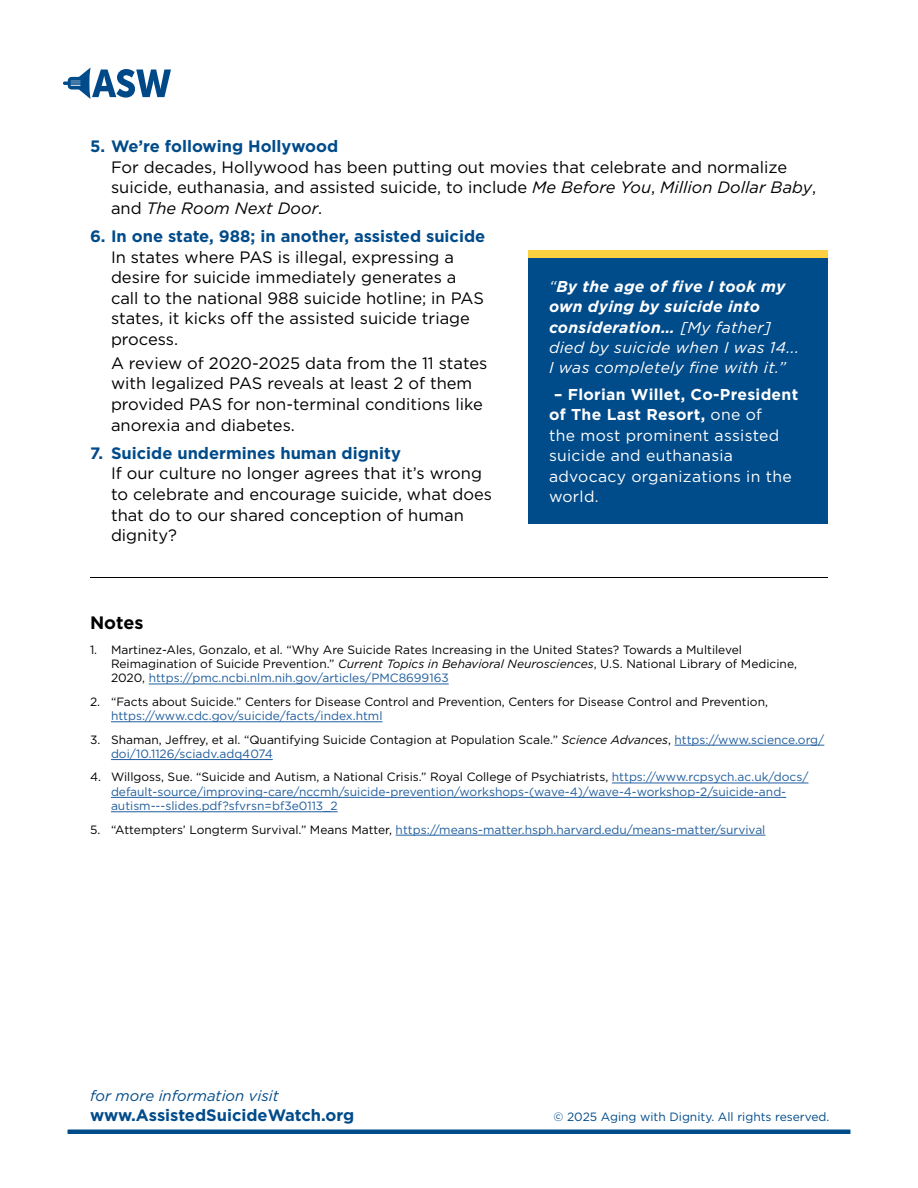
<style>
.page{position:relative;width:918px;height:1188px;background:#fff}
.page>*{position:absolute;margin:0;border:0;box-sizing:border-box;transform-origin:0 0}
.t1{font:700 18px "Gotham";color:#000}
.t2{font:16.5px/20.7px "Gotham";color:#000}
.t3{font:700 16.5px "Gotham";color:#004b8a}
.t4{font:15.75px/20.4px "Gotham";letter-spacing:.02em;color:#fff}
.t5{font:italic 15.75px/20.4px "Gotham";letter-spacing:.02em;color:#fff}
.t6{font:italic 15px "Gotham";color:#004b8a}
.t7{font:12px/14.4px "Gotham";color:#000}
.t8{font:12px/14.4px "Gotham";color:#215e9e}
.t9{font:12px "Gotham";color:#004b8a}
.s1{font-style:italic}
.s2{font-weight:700}
.s3{color:#215e9e}
.s4{color:#000}
</style>
<div class="page">
<div style="left:528px;top:250px;width:300px;height:8px;background:#fdd041"></div>
<div style="left:528px;top:258px;width:300px;height:265px;background:#004b8a"></div>
<svg style="left:63px;top:68px;width:108px;height:31px"></svg>
<hr style="left:149px;top:684px;width:300px;height:1px;background:#215e9e">
<hr style="left:111px;top:722px;width:272px;height:1px;background:#215e9e">
<hr style="left:675px;top:745px;width:149px;height:1px;background:#215e9e">
<hr style="left:111px;top:759px;width:162px;height:1px;background:#215e9e">
<hr style="left:612px;top:783px;width:196px;height:1px;background:#215e9e">
<hr style="left:111px;top:797px;width:675px;height:1px;background:#215e9e">
<hr style="left:111px;top:812px;width:227px;height:1px;background:#215e9e">
<hr style="left:396px;top:835px;width:369px;height:1px;background:#215e9e">
<hr style="left:90px;top:577px;width:738px;height:1px;background:#000">
<hr style="left:68px;top:1130px;width:782px;height:4px;background:#004b8a">
<p class="t3" style="left:90px;top:137px;width:250px">5. We’re following Hollywood</p>
<p class="t2" style="left:111px;top:156px;width:707px">For decades, Hollywood has been putting out movies that celebrate and normalize suicide, euthanasia, and assisted suicide, to include <span class="s1">Me Before You</span>, <span class="s1">Million Dollar Baby</span>, and <span class="s1">The Room Next Door</span>.</p>
<p class="t3" style="left:90px;top:227px;width:397px">6. In one state, 988; in another, assisted suicide</p>
<p class="t2" style="left:111px;top:246px;width:374px">In states where PAS is illegal, expressing a desire for suicide immediately generates a call to the national 988 suicide hotline; in PAS states, it kicks off the assisted suicide triage process.</p>
<p class="t2" style="left:111px;top:352px;width:378px">A review of 2020-2025 data from the 11 states with legalized PAS reveals at least 2 of them provided PAS for non-terminal conditions like anorexia and diabetes.</p>
<p class="t3" style="left:90px;top:443px;width:312px">7. Suicide undermines human dignity</p>
<p class="t2" style="left:111px;top:463px;width:383px">If our culture no longer agrees that it’s wrong to celebrate and encourage suicide, what does that do to our shared conception of human dignity?</p>
<p class="t5" style="left:549px;top:275px;width:252px">“<span class="s2">By the age of five I took my own dying by suicide into consideration…</span> [My father] died by suicide when I was 14...<br>I was completely fine with it.”</p>
<p class="t4" style="left:549px;top:384px;width:251px;text-indent:5px"><span class="s2">– Florian Willet, Co-President of The Last Resort,</span> one of<br>the most prominent assisted suicide and euthanasia advocacy organizations in the world.</p>
<p class="t1" style="left:90px;top:612px;width:55px">Notes</p>
<p class="t7" style="left:111px;top:642px;width:687px;text-indent:-21px">1. Martinez-Ales, Gonzalo, et al. “Why Are Suicide Rates Increasing in the United States? Towards a Multilevel<br>Reimagination of Suicide Prevention.” <span class="s1">Current Topics in Behavioral Neurosciences</span>, U.S. National Library of Medicine,<br>2020, <span class="s3">https://pmc.ncbi.nlm.nih.gov/articles/PMC8699163</span></p>
<p class="t7" style="left:90px;top:694px;width:680px">2. “Facts about Suicide.” Centers for Disease Control and Prevention, Centers for Disease Control and Prevention,</p>
<p class="t8" style="left:111px;top:708px;width:273px">https://www.cdc.gov/suicide/facts/index.html</p>
<p class="t7" style="left:111px;top:732px;width:715px;text-indent:-21px">3. Shaman, Jeffrey, et al. “Quantifying Suicide Contagion at Population Scale.” <span class="s1">Science Advances</span>, <span class="s3">https://www.science.org/ doi/10.1126/sciadv.adq4074</span></p>
<p class="t8" style="left:111px;top:770px;width:699px;text-indent:-21px"><span class="s4">4. Willgoss, Sue. “Suicide and Autism, a National Crisis.” Royal College of Psychiatrists,</span> https://www.rcpsych.ac.uk/docs/ default-source/improving-care/nccmh/suicide-prevention/workshops-(wave-4)/wave-4-workshop-2/suicide-and&shy;autism---slides.pdf?sfvrsn=bf3e0113_2</p>
<p class="t8" style="left:90px;top:822px;width:677px"><span class="s4">5. “Attempters’ Longterm Survival.” Means Matter,</span> https://means-matter.hsph.harvard.edu/means-matter/survival</p>
<p class="t6" style="left:90px;top:1086px;width:190px">for more information visit</p>
<p class="t3" style="left:90px;top:1105px;width:266px">www.AssistedSuicideWatch.org</p>
<p class="t9" style="left:554px;top:1109px;width:277px">© 2025 Aging with Dignity. All rights reserved.</p>
</div>
